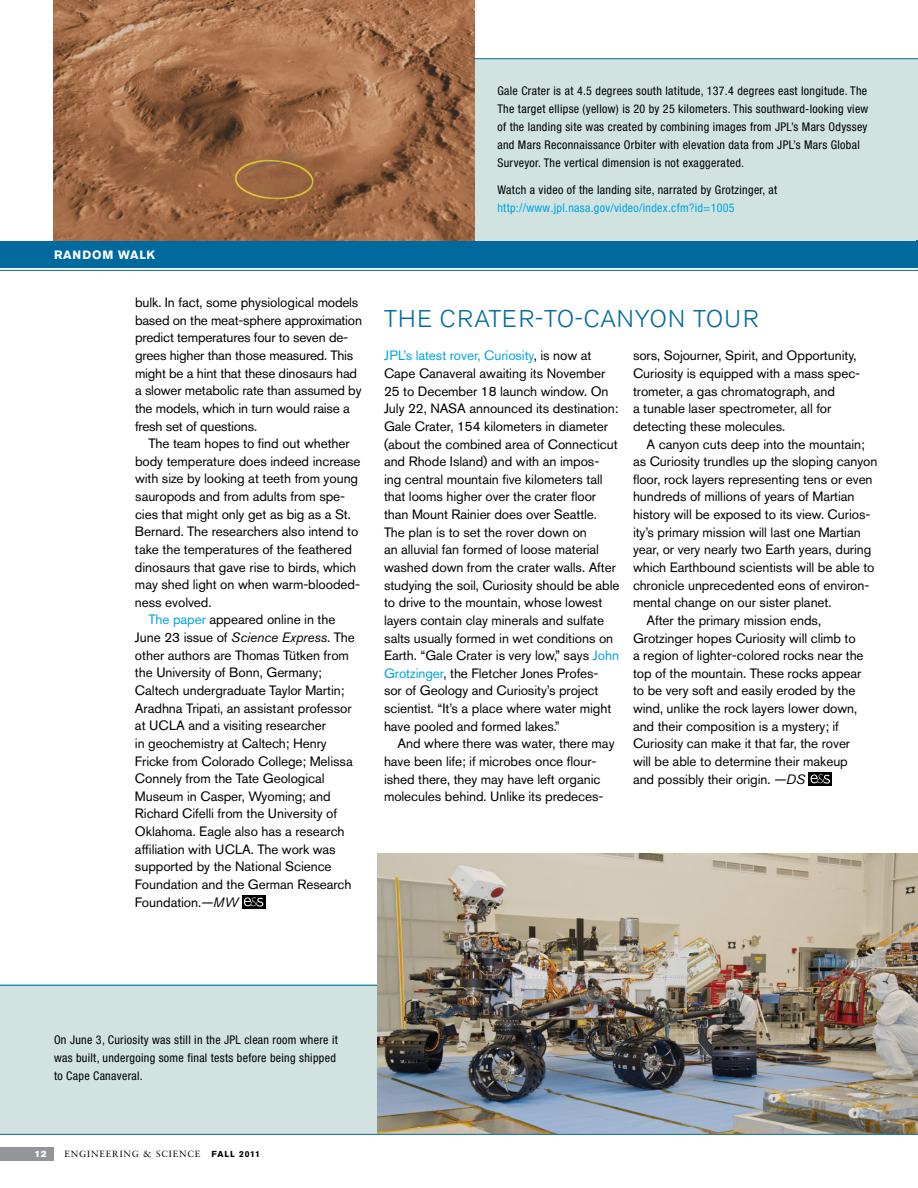
<style>
.page{position:relative;width:918px;height:1188px;background:#fff}
.page>*{position:absolute;margin:0;border:0;box-sizing:border-box;transform-origin:0 0}
.t1{font:300 24px "Akzidenz Grotesk Pro";letter-spacing:.02em;color:#006a9e}
.t2{font:13.5px/17.7px "Akzidenz Grotesk Pro";letter-spacing:-.005em;color:#000}
.t3{font:condensed 12px/18px "Helvetica Neue";letter-spacing:.025em;color:#000}
.t4{font:condensed 12px "Helvetica Neue";letter-spacing:.025em;color:#00a4e2}
.t5{font:700 12px "Akzidenz Grotesk Pro";letter-spacing:.06em;color:#fff}
.t6{font:9px "Sabon LT Std";letter-spacing:.1em;color:#000}
.t7{font:9px "Akzidenz Grotesk Pro Super";color:#fff}
.s1{color:#00a4e2}
.s2{font-style:italic}
.s3{font-family:"Akzidenz Grotesk Pro";font-weight:700;font-size:8.7px}
</style>
<div class="page">
<div style="left:474px;top:59px;width:444px;height:184px;background:#d0e3e1"></div>
<img style="left:54px;top:0;width:420px;height:241px">
<div style="left:0;top:241px;width:918px;height:27px;background:#006a9e"></div>
<hr style="left:0;top:270px;width:918px;height:1px;background:#006a9e">
<div style="left:0;top:1147px;width:54px;height:14px;background:#939598"></div>
<div style="left:809px;top:772px;width:23px;height:14px;background:#000"></div>
<svg style="left:811px;top:774px;width:19px;height:10px"></svg>
<div style="left:242px;top:895px;width:23px;height:14px;background:#000"></div>
<svg style="left:244px;top:897px;width:19px;height:10px"></svg>
<div style="left:0;top:985px;width:474px;height:149px;background:#d0e3e1"></div>
<hr style="left:0;top:985px;width:918px;height:1px;background:#006a9e">
<img style="left:378px;top:854px;width:540px;height:280px">
<hr style="left:474px;top:58px;width:444px;height:1px;background:#006a9e">
<hr style="left:0;top:1134px;width:918px;height:1px;background:#006a9e">
<p class="t5" style="left:54px;top:247px;width:103px">RANDOM WALK</p>
<p class="t2" style="left:135px;top:294px;width:229px">bulk. In fact, some physiological models based on the meat-sphere approximation predict temperatures four to seven de&shy;grees higher than those measured. This might be a hint that these dinosaurs had a slower metabolic rate than assumed by the models, which in turn would raise a fresh set of questions.</p>
<p class="t2" style="left:148px;top:435px;width:203px">The team hopes to find out whether</p>
<p class="t2" style="left:135px;top:452px;width:227px">body temperature does indeed increase</p>
<p class="t2" style="left:135px;top:470px;width:225px">with size by looking at teeth from young</p>
<p class="t2" style="left:135px;top:487px;width:212px">sauropods and from adults from spe-</p>
<p class="t2" style="left:135px;top:505px;width:217px">cies that might only get as big as a St.</p>
<p class="t2" style="left:135px;top:523px;width:225px">Bernard. The researchers also intend to</p>
<p class="t2" style="left:135px;top:540px;width:218px">take the temperatures of the feathered</p>
<p class="t2" style="left:135px;top:558px;width:223px">dinosaurs that gave rise to birds, which</p>
<p class="t2" style="left:135px;top:576px;width:227px">may shed light on when warm-blooded-</p>
<p class="t2" style="left:135px;top:593px;width:78px">ness evolved.</p>
<p class="t2" style="left:148px;top:611px;width:188px"><span class="s1">The paper</span> appeared online in the</p>
<p class="t2" style="left:135px;top:628px;width:221px">June 23 issue of <span class="s2">Science Express</span>. The</p>
<p class="t2" style="left:135px;top:646px;width:216px">other authors are Thomas Tütken from</p>
<p class="t2" style="left:135px;top:664px;width:188px">the University of Bonn, Germany;</p>
<p class="t2" style="left:135px;top:681px;width:211px">Caltech undergraduate Taylor Martin;</p>
<p class="t2" style="left:135px;top:699px;width:218px">Aradhna Tripati, an assistant professor</p>
<p class="t2" style="left:135px;top:717px;width:193px">at U CLA and a visiting researcher</p>
<p class="t2" style="left:135px;top:734px;width:193px">in geochemistry at Caltech; Henry</p>
<p class="t2" style="left:135px;top:752px;width:219px">Fricke from Colorado College; Melissa</p>
<p class="t2" style="left:135px;top:770px;width:191px">Connely from the Tate Geological</p>
<p class="t2" style="left:135px;top:787px;width:197px">Museum in Casper, Wyoming; and</p>
<p class="t2" style="left:135px;top:805px;width:204px">Richard Cifelli from the University of</p>
<p class="t2" style="left:135px;top:822px;width:211px">Oklahoma. Eagle also has a research</p>
<p class="t2" style="left:135px;top:840px;width:202px">affiliation with U CLA. The work was</p>
<p class="t2" style="left:135px;top:858px;width:198px">supported by the National Science</p>
<p class="t2" style="left:135px;top:875px;width:218px">Foundation and the German Research</p>
<p class="t2" style="left:135px;top:893px;width:105px">Foundation.<span class="s2">—MW</span></p>
<p class="t3" style="left:497px;top:82px;width:372px">Gale Crater is at 4.5 degrees south latitude, 137.4 degrees east longitude. The The target ellipse (yellow) is 20 by 25 kilometers. This southward-looking view of the landing site was created by combining images from JPL’s Mars Odyssey and Mars Reconnaissance Orbiter with elevation data from JPL’s Mars Global Surveyor. The vertical dimension is not exaggerated.</p>
<p class="t3" style="left:497px;top:181px;width:281px">Watch a video of the landing site, narrated by Grotzinger, at</p>
<p class="t4" style="left:497px;top:201px;width:239px">http://www.jpl.nasa.gov/video/index.cfm?id=1005</p>
<h1 class="t1" style="left:384px;top:303px;width:73px">THE CRATER</h1>
<h1 class="t1" style="left:535px;top:303px;width:66px">-TO-CAN</h1>
<h1 class="t1" style="left:635px;top:303px;width:90px">YON TOUR</h1>
<p class="t2" style="left:384px;top:347px;width:237px"><span class="s1">JPL’s latest rover, Curiosity</span>, is now at Cape Canaveral awaiting its November 25 to December 18 launch window. On July 22, NASA announced its destination:<br>Gale Crater, 154 kilometers in diameter (about the combined area of Connecticut and Rhode Island) and with an impos&shy;ing central mountain five kilometers tall that looms higher over the crater floor than Mount Rainier does over Seattle.<br>The plan is to set the rover down on<br>an alluvial fan formed of loose material washed down from the crater walls. After studying the soil, Curiosity should be able to drive to the mountain, whose lowest layers contain clay minerals and sulfate salts usually formed in wet conditions on Earth. “Gale Crater is very low,” says <span class="s1">John Grotzinger</span>, the Fletcher Jones Profes&shy;sor of Geology and Curiosity’s project scientist. “It’s a place where water might have pooled and formed lakes.”</p>
<p class="t2" style="left:384px;top:735px;width:232px;text-indent:14px">And where there was water, there may have been life; if microbes once flour&shy;ished there, they may have left organic molecules behind. Unlike its predeces-</p>
<p class="t2" style="left:633px;top:347px;width:229px">sors, Sojourner, Spirit, and Opportunity, Curiosity is equipped with a mass spec&shy;trometer, a gas chromatograph, and<br>a tunable laser spectrometer, all for detecting these molecules.</p>
<p class="t2" style="left:646px;top:435px;width:220px">A canyon cuts deep into the mountain;</p>
<p class="t2" style="left:633px;top:453px;width:246px">as Curiosity trundles up the sloping canyon</p>
<p class="t2" style="left:633px;top:470px;width:241px">floor, rock layers representing tens or even</p>
<p class="t2" style="left:633px;top:488px;width:223px">hundreds of millions of years of Martian</p>
<p class="t2" style="left:633px;top:505px;width:239px">history will be exposed to its view. Curios-</p>
<p class="t2" style="left:633px;top:523px;width:229px">ity’s primary mission will last one Martian</p>
<p class="t2" style="left:633px;top:541px;width:240px">year, or very nearly two Earth years, during</p>
<p class="t2" style="left:633px;top:558px;width:243px">which Earthbound scientists will be able to</p>
<p class="t2" style="left:633px;top:576px;width:238px">chronicle unprecedented eons of environ-</p>
<p class="t2" style="left:633px;top:594px;width:200px">mental change on our sister planet.</p>
<p class="t2" style="left:646px;top:611px;width:176px">After the primary mission ends,</p>
<p class="t2" style="left:633px;top:629px;width:224px">Grotzinger hopes Curiosity will climb to</p>
<p class="t2" style="left:633px;top:647px;width:232px">a region of lighter-colored rocks near the</p>
<p class="t2" style="left:633px;top:664px;width:230px">top of the mountain. These rocks appear</p>
<p class="t2" style="left:633px;top:682px;width:224px">to be very soft and easily eroded by the</p>
<p class="t2" style="left:633px;top:699px;width:226px">wind, unlike the rock layers lower down,</p>
<p class="t2" style="left:633px;top:717px;width:207px">and their composition is a mystery; if</p>
<p class="t2" style="left:633px;top:735px;width:219px">Curiosity can make it that far, the rover</p>
<p class="t2" style="left:633px;top:752px;width:216px">will be able to determine their makeup</p>
<p class="t2" style="left:633px;top:770px;width:174px">and possibly their origin. <span class="s2">—DS</span></p>
<p class="t3" style="left:54px;top:1031px;width:285px">On June 3, Curiosity was still in the JPL clean room where it was built, undergoing some final tests before being shipped to Cape Canaveral.</p>
<p class="t7" style="left:34px;top:1148px;width:14px">12</p>
<p class="t6" style="left:64px;top:1149px;width:197px">ENGINEERING &amp; SCIENCE <span class="s3">FALL 2011</span></p>
</div>
